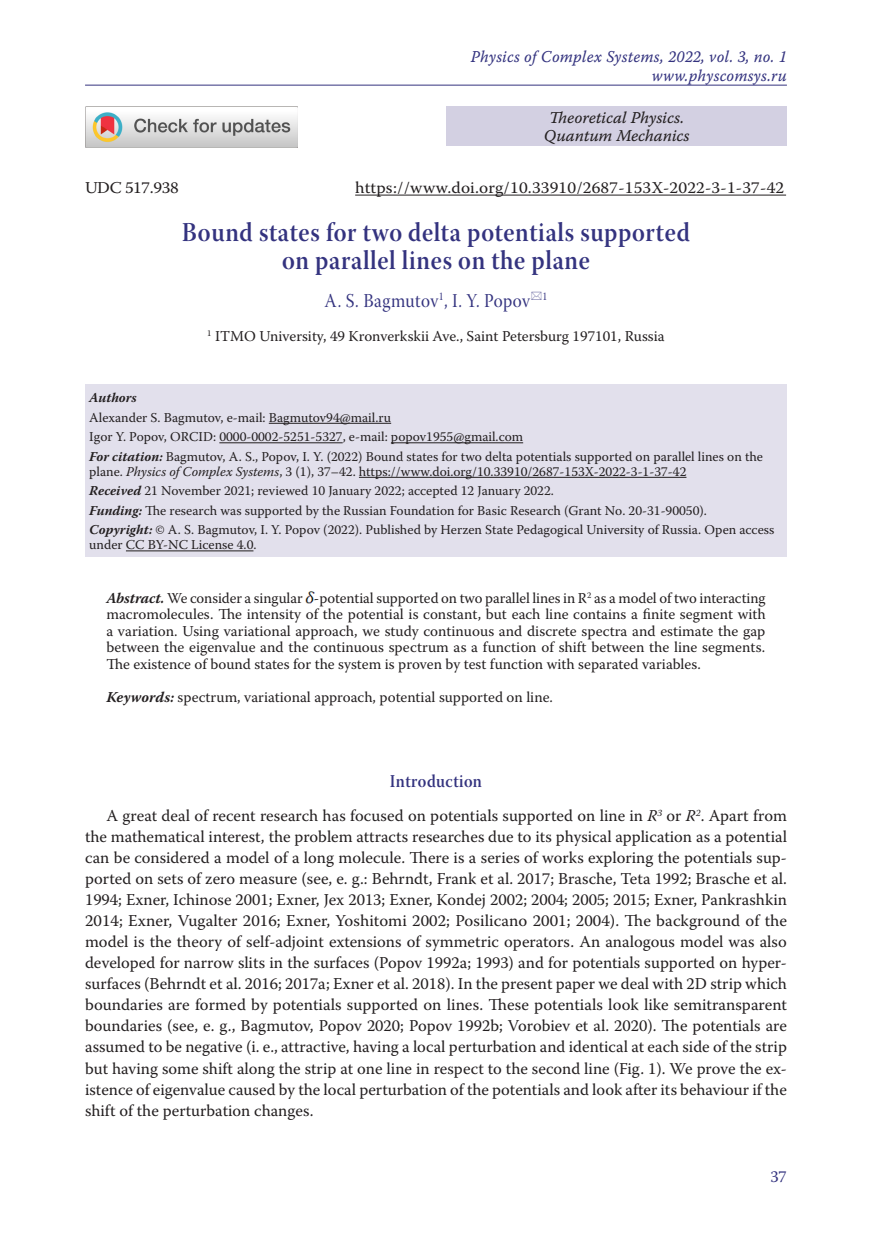
<style>
.page{position:relative;width:872px;height:1234px;background:#fff}
.page>*{position:absolute;margin:0;border:0;box-sizing:border-box;transform-origin:0 0}
.Заголовок_1{font:27px/28.5px "Warnock Pro Semibold Subh";letter-spacing:.025em;color:#34337f;text-align:center;scale:.9 1}
.Заголовок_2{font:19.5px "Warnock Pro Subh";letter-spacing:.025em;color:#34337f;scale:.9 1}
.Заголовок_3{font:18px "Warnock Pro Semibold Subh";letter-spacing:.025em;color:#34337f;scale:.9 1}
.Body{font:16.5px/21px "Warnock Pro";color:#231f20;text-align:justify}
.t1{font:16.5px/18px "Warnock Pro It Capt";letter-spacing:.01em;color:#34337f;text-align:right;scale:.95 1}
.Body-2{font:16.5px "Warnock Pro";color:#231f20;scale:1.05 1}
.t2{font:16.5px/18px "Warnock Pro It Capt";letter-spacing:-.01em;color:#231f20;text-align:center}
.Body-3{font:16.5px "Warnock Pro";letter-spacing:-.025em;color:#231f20;scale:1.05 1}
.t3{font:16.5px "Warnock Pro";color:#34337f}
.Annotation{font:15px/16.5px "Warnock Pro";color:#231f20;text-align:justify}
.Affiliation{font:15px "Warnock Pro";color:#231f20}
.Affiliation_info{font:13.5px/15px "Warnock Pro";color:#231f20}
.Affiliation_info-2{font:italic 700 13.5px "Warnock Pro";color:#231f20}
.s1{font-weight:700;font-style:italic}
.s2{font-style:italic}
</style>
<div class="page">
<hr style="left:85px;top:85px;width:702px;height:1px;background:#34337f">
<div style="left:446px;top:106px;width:341px;height:40px;background:#d3d0e2"></div>
<div style="left:85px;top:384px;width:702px;height:173px;background:#e2e0ec"></div>
<hr style="left:269px;top:423px;width:122px;height:1px;background:#231f20">
<hr style="left:219px;top:442px;width:124px;height:1px;background:#231f20">
<hr style="left:391px;top:442px;width:132px;height:1px;background:#231f20">
<hr style="left:359px;top:477px;width:327px;height:1px;background:#231f20">
<hr style="left:126px;top:550px;width:127px;height:1px;background:#231f20">
<img style="left:305px;top:591px;width:9px;height:13px">
<hr style="left:355px;top:195px;width:431px;height:1px;background:#231f20">
<img style="left:85px;top:106px;width:213px;height:42px">
<p class="t1" style="left:471px;top:48px;width:334px">Physics of Complex Systems, 2022, vol. 3, no. 1 www.physcomsys.ru</p>
<p class="t2" style="left:544px;top:108px;width:147px">Theoretical Physics.<br>Quantum Mechanics</p>
<p class="Body-3" style="left:85px;top:178px;width:91px">UDC 517.938</p>
<p class="Body-2" style="left:355px;top:178px;width:410px">https://www.doi.org/10.33910/2687-153X-2022-3-1-37-42</p>
<p class="Заголовок_1" style="left:182px;top:217px;width:566px">Bound states for two delta potentials supported on parallel lines on the plane</p>
<p class="Заголовок_2" style="left:324px;top:289px;width:249px">A. S. Bagmutov<sup>1</sup>, I. Y. Popov <sup>1</sup></p>
<p class="Affiliation" style="left:207px;top:327px;width:459px"><sup>1</sup> ITMO University, 49 Kronverkskii Ave., Saint Petersburg 197101, Russia</p>
<p class="Affiliation_info-2" style="left:89px;top:389px;width:49px">Authors</p>
<p class="Affiliation_info" style="left:89px;top:409px;width:303px">Alexander S. Bagmutov, e-mail: Bagmutov94@mail.ru</p>
<p class="Affiliation_info" style="left:89px;top:429px;width:435px">Igor Y. Popov, ORCID: 0000-0002-5251-5327, e-mail: popov1955@gmail.com</p>
<p class="Affiliation_info" style="left:89px;top:448px;width:675px"><span class="s1">For citation:</span> Bagmutov, A. S., Popov, I. Y. (2022) Bound states for two delta potentials supported on parallel lines on the plane. <span class="s2">Physics of Complex Systems</span>, 3 (1), 37–42. https://www.doi.org/10.33910/2687-153X-2022-3-1-37-42</p>
<p class="Affiliation_info" style="left:89px;top:483px;width:466px"><span class="s1">Received</span> 21 November 2021; reviewed 10 January 2022; accepted 12 January 2022.</p>
<p class="Affiliation_info" style="left:89px;top:502px;width:619px"><span class="s1">Funding:</span> The research was supported by the Russian Foundation for Basic Research (Grant No. 20-31-90050).</p>
<p class="Affiliation_info" style="left:89px;top:522px;width:686px"><span class="s1">Copyright:</span> © A. S. Bagmutov, I. Y. Popov (2022). Published by Herzen State Pedagogical University of Russia. Open access under CC BY-NC License 4.0.</p>
<p class="Annotation" style="left:106px;top:589px;width:661px"><span class="s1">Abstract.</span> We consider a singular -potential supported on two parallel lines in R<sup>2</sup> as a model of two interacting macromolecules. The intensity of the potential is constant, but each line contains a finite segment with a variation. Using variational approach, we study continuous and discrete spectra and estimate the gap between the eigenvalue and the continuous spectrum as a function of shift between the line segments.<br>The existence of bound states for the system is proven by test function with separated variables.</p>
<p class="Annotation" style="left:106px;top:688px;width:448px"><span class="s1">Keywords:</span> spectrum, variational approach, potential supported on line.</p>
<p class="Заголовок_3" style="left:390px;top:769px;width:104px">Introduction</p>
<p class="Body" style="left:85px;top:805px;width:703px;text-indent:21px">A great deal of recent research has focused on potentials supported on line in <span class="s2">R</span><sup>3</sup> or <span class="s2">R</span><sup>2</sup>. Apart from the mathematical interest, the problem attracts researches due to its physical application as a potential can be considered a model of a long molecule. There is a series of works exploring the potentials sup&shy;ported on sets of zero measure (see, e. g.: Behrndt, Frank et al. 2017; Brasche, Teta 1992; Brasche et al.<br>1994; Exner, Ichinose 2001; Exner, Jex 2013; Exner, Kondej 2002; 2004; 2005; 2015; Exner, Pankrashkin 2014; Exner, Vugalter 2016; Exner, Yoshitomi 2002; Posilicano 2001; 2004). The background of the model is the theory of self-adjoint extensions of symmetric operators. An analogous model was also developed for narrow slits in the surfaces (Popov 1992a; 1993) and for potentials supported on hyper&shy;surfaces (Behrndt et al. 2016; 2017a; Exner et al. 2018). In the present paper we deal with 2D strip which boundaries are formed by potentials supported on lines. These potentials look like semitransparent boundaries (see, e. g., Bagmutov, Popov 2020; Popov 1992b; Vorobiev et al. 2020). The potentials are assumed to be negative (i. e., attractive, having a local perturbation and identical at each side of the strip but having some shift along the strip at one line in respect to the second line (Fig. 1). We prove the ex&shy;istence of eigenvalue caused by the local perturbation of the potentials and look after its behaviour if the shift of the perturbation changes.</p>
<p class="t3" style="left:770px;top:1166px;width:18px">37</p>
</div>
